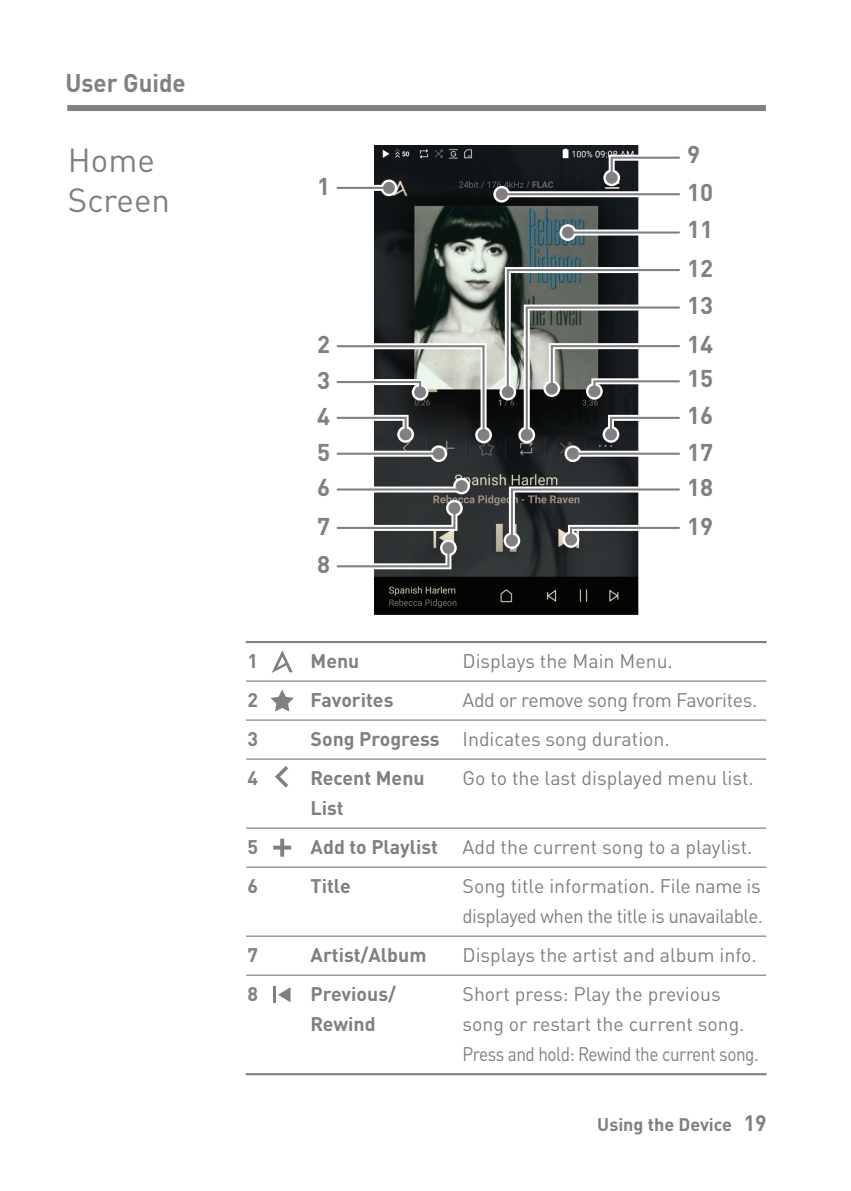
<style>
.page{position:relative;width:851px;height:1191px;background:#fff}
.page>*{position:absolute;margin:0;border:0;box-sizing:border-box;transform-origin:0 0}
.t1{font:33px/39.6px "DINOT";color:#808083}
.t2{font:700 25.2px "DINOT";color:#808083;scale:.95 1}
.t3{font:700 24px/38.4px "DINOT";color:#808083}
.t4{font:19.5px/39px "DINOT";color:#808083}
.t5{font:700 19.5px/39px "DINOT";color:#808083}
.t6{font:19.5px/39px "DINOT";color:#808083;scale:.96 1}
.t7{font:19.5px/30px "DINOT";letter-spacing:-.025em;color:#808083}
.t8{font:700 18px "DINOT";color:#808083}
.s1{font-size:22.2px}
</style>
<div class="page">
<div style="left:67px;top:105px;width:698px;height:6px;background:#808083"></div>
<hr style="left:246px;top:641px;width:519px;height:2px;background:#808083">
<hr style="left:246px;top:680px;width:519px;height:1px;background:#808083">
<hr style="left:246px;top:719px;width:519px;height:1px;background:#808083">
<hr style="left:246px;top:827px;width:519px;height:1px;background:#808083">
<hr style="left:246px;top:866px;width:519px;height:1px;background:#808083">
<hr style="left:246px;top:974px;width:519px;height:1px;background:#808083">
<hr style="left:246px;top:1073px;width:519px;height:2px;background:#808083">
<hr style="left:246px;top:935px;width:519px;height:1px;background:#808083">
<hr style="left:246px;top:758px;width:519px;height:1px;background:#808083">
<svg style="left:272px;top:650px;width:21px;height:23px"></svg>
<svg style="left:273px;top:838px;width:18px;height:18px"></svg>
<svg style="left:275px;top:766px;width:14px;height:22px"></svg>
<svg style="left:270px;top:689px;width:24px;height:22px"></svg>
<svg style="left:274px;top:986px;width:16px;height:17px"></svg>
<img style="left:374px;top:146px;width:264px;height:468px">
<div style="left:337px;top:185px;width:52px;height:6px;background:#f3f3f3"></div>
<svg style="left:380px;top:179px;width:17px;height:17px"></svg>
<div style="left:383px;top:182px;width:12px;height:12px;background:#808083;border-radius:50%"></div>
<hr style="left:337px;top:187px;width:52px;height:2px;background:#808083">
<svg style="left:453px;top:478px;width:17px;height:16px"></svg>
<svg style="left:336px;top:480px;width:131px;height:15px"></svg>
<svg style="left:446px;top:500px;width:16px;height:16px"></svg>
<svg style="left:336px;top:502px;width:124px;height:32px"></svg>
<svg style="left:440px;top:539px;width:16px;height:17px"></svg>
<svg style="left:336px;top:542px;width:118px;height:30px"></svg>
<svg style="left:603px;top:169px;width:17px;height:17px"></svg>
<svg style="left:605px;top:152px;width:75px;height:32px"></svg>
<div style="left:568px;top:229px;width:111px;height:6px;background:#fff"></div>
<svg style="left:559px;top:224px;width:17px;height:17px"></svg>
<div style="left:562px;top:226px;width:11px;height:12px;background:#808083;border-radius:50%"></div>
<hr style="left:568px;top:231px;width:111px;height:3px;background:#808083">
<div style="left:573px;top:451px;width:106px;height:6px;background:#fff"></div>
<svg style="left:564px;top:445px;width:17px;height:17px"></svg>
<div style="left:567px;top:448px;width:11px;height:12px;background:#808083;border-radius:50%"></div>
<hr style="left:573px;top:452px;width:106px;height:3px;background:#808083">
<svg style="left:475px;top:426px;width:17px;height:17px"></svg>
<svg style="left:602px;top:426px;width:17px;height:17px"></svg>
<div style="left:337px;top:451px;width:101px;height:6px;background:#fff"></div>
<svg style="left:430px;top:445px;width:17px;height:17px"></svg>
<div style="left:432px;top:448px;width:12px;height:12px;background:#808083;border-radius:50%"></div>
<hr style="left:337px;top:452px;width:101px;height:3px;background:#808083">
<svg style="left:397px;top:426px;width:17px;height:17px"></svg>
<svg style="left:336px;top:340px;width:153px;height:101px"></svg>
<svg style="left:503px;top:532px;width:17px;height:17px"></svg>
<div style="left:562px;top:531px;width:17px;height:17px;background:#fff;border-radius:50%"></div>
<svg style="left:506px;top:483px;width:174px;height:63px"></svg>
<svg style="left:499px;top:384px;width:17px;height:16px"></svg>
<div style="left:518px;top:426px;width:17px;height:17px;background:#fff;border-radius:50%"></div>
<svg style="left:501px;top:264px;width:179px;height:177px"></svg>
<svg style="left:509px;top:191px;width:170px;height:6px"></svg>
<svg style="left:493px;top:186px;width:17px;height:17px"></svg>
<div style="left:495px;top:188px;width:12px;height:12px;background:#808083;border-radius:50%"></div>
<hr style="left:501px;top:193px;width:178px;height:2px;background:#808083">
<p class="t2" style="left:65px;top:66px;width:128px">User Guide</p>
<p class="t1" style="left:68px;top:140px;width:104px">Home<br>Screen</p>
<p class="t3" style="left:687px;top:135px;width:15px">9</p>
<p class="t3" style="left:317px;top:166px;width:15px">1</p>
<p class="t3" style="left:687px;top:172px;width:28px">10</p>
<p class="t3" style="left:687px;top:210px;width:28px">11</p>
<p class="t5" style="left:247px;top:640px;width:12px;text-align:justify">1<br>2<br>3<br>4</p>
<p class="t5" style="left:247px;top:826px;width:12px">5<br>6</p>
<p class="t5" style="left:247px;top:934px;width:12px">7<br>8</p>
<p class="t3" style="left:687px;top:249px;width:28px;line-height:37.5px">12<br>13</p>
<p class="t3" style="left:317px;top:324px;width:15px">2</p>
<p class="t3" style="left:687px;top:324px;width:28px">14</p>
<p class="t3" style="left:317px;top:360px;width:15px">3</p>
<p class="t3" style="left:687px;top:358px;width:28px">15</p>
<p class="t3" style="left:317px;top:396px;width:15px">4</p>
<p class="t3" style="left:687px;top:395px;width:28px">16</p>
<p class="t3" style="left:317px;top:432px;width:15px">5</p>
<p class="t3" style="left:317px;top:468px;width:15px;text-align:justify">6<br>7<br>8</p>
<p class="t3" style="left:687px;top:433px;width:28px;line-height:35.7px">17<br>18</p>
<p class="t3" style="left:687px;top:506px;width:28px">19</p>
<p class="t5" style="left:310px;top:640px;width:130px">Menu<br>Favorites<br>Song Progress<br>Recent Menu</p>
<p class="t5" style="left:310px;top:787px;width:129px">List<br>Add to Playlist<br>Title</p>
<p class="t5" style="left:310px;top:934px;width:117px">Artist/Album<br>Previous/</p>
<p class="t5" style="left:310px;top:1003px;width:67px">Rewind</p>
<p class="t4" style="left:462px;top:641px;width:296px">Displays the Main Menu.<br>Add or remove song from Favorites.<br>Indicates song duration.<br>Go to the last displayed menu list.</p>
<p class="t4" style="left:462px;top:827px;width:300px">Add the current song to a playlist.<br>Song title information. File name is</p>
<p class="t6" style="left:462px;top:896px;width:314px">displayed when the title is unavailable.<br>Displays the artist and album info.<br>Short press: Play the previous</p>
<p class="t7" style="left:462px;top:1008px;width:298px">song or restart the current song.<br>Press and hold: Rewind the current song.</p>
<p class="t8" style="left:597px;top:1112px;width:171px">Using the Device <span class="s1">19</span></p>
</div>
